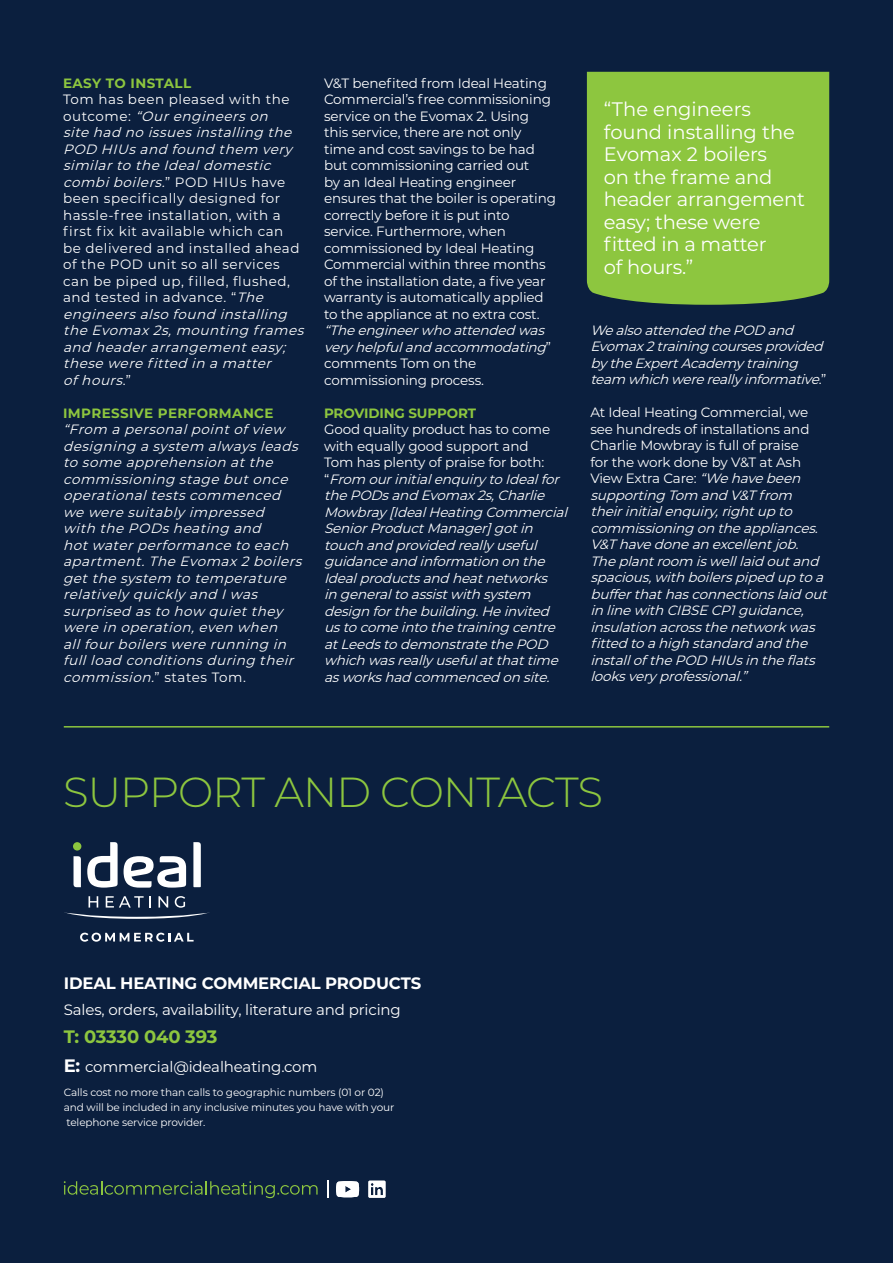
<style>
.page{position:relative;width:893px;height:1263px;background:#0b1f3e}
.page>*{position:absolute;margin:0;border:0;box-sizing:border-box;transform-origin:0 0}
.t1{font:300 42px "Montserrat";letter-spacing:-.02em;color:#8dc63f}
.t2{font:19.5px/22.5px "Montserrat";letter-spacing:-.01em;color:#fff}
.t3{font:700 18px "Montserrat";letter-spacing:-.01em;color:#8dc63f}
.t4{font:700 16.5px "Montserrat";letter-spacing:-.01em;color:#fff}
.t5{font:15px "Montserrat";letter-spacing:-.01em;color:#fff}
.t6{font:italic 13.5px/16.5px "Montserrat";letter-spacing:.035em;color:#fff}
.t7{font:13.5px/16.5px "Montserrat";letter-spacing:.04em;color:#fff}
.t8{font:13.5px/16.5px "Montserrat";letter-spacing:-.01em;color:#fff}
.t9{font:700 13.5px "Montserrat";letter-spacing:.025em;color:#8dc63f}
.t10{font:700 13.5px "Montserrat";letter-spacing:-.01em;color:#8dc63f}
.t11{font:10.5px/15px "Montserrat";letter-spacing:-.01em;color:#fff}
.s1{font-style:italic}
.s2{font-style:normal}
.s3{font-weight:700;font-size:18px}
</style>
<div class="page">
<svg style="left:64px;top:1181px;width:254px;height:17px"></svg>
<svg style="left:327px;top:1181px;width:1px;height:17px"></svg>
<svg style="left:368px;top:1181px;width:17px;height:17px"></svg>
<svg style="left:336px;top:1181px;width:23px;height:16px"></svg>
<svg style="left:80px;top:933px;width:114px;height:9px"></svg>
<svg style="left:87px;top:842px;width:31px;height:46px"></svg>
<svg style="left:193px;top:842px;width:8px;height:45px"></svg>
<svg style="left:74px;top:856px;width:7px;height:31px"></svg>
<svg style="left:124px;top:856px;width:62px;height:32px"></svg>
<svg style="left:64px;top:896px;width:146px;height:23px"></svg>
<div style="left:73px;top:842px;width:8px;height:8px;background:#8dc63f;border-radius:50%"></div>
<div style="left:587px;top:72px;width:242px;height:233px;background:#8dc63f"></div>
<hr style="left:64px;top:726px;width:765px;height:1px;background:#8dc63f">
<p class="t9" style="left:63px;top:73px;width:130px">EASY TO INSTALL</p>
<p class="t7" style="left:63px;top:91px;width:247px">Tom has been pleased with the<br>o u t c o m e : <span class="s1">“Ourengineerson<br>site had no issuesinstalling the<br>POD HIUsand found them very similarto the Idealdomestic combiboilers.</span>” P O D H I U s h a ve been specifically designed for hassle-free installation, with a first fix kit available which can<br>be delivered and installed ahead of the POD unit so all services can be piped up, filled, flushed, and tested in advance. “<span class="s1">The engineersalso found installing the Evomax2s,mounting frames and headerarrangementeasy; these were fitted in a matter ofhours</span>. ”</p>
<p class="t9" style="left:63px;top:403px;width:212px">IMPRESSIVE PERFORMANCE</p>
<p class="t6" style="left:63px;top:421px;width:245px">“From a personalpointofview designing a system alwaysleads to some apprehension atthe commissioning stage butonce operationaltestscommenced we were suitably impressed with the PODsheating and hotwaterperformance to each apartment.The Evomax2 boilers getthe system to temperature relatively quickly and Iwas surprised asto how quietthey were in operation,even when allfourboilerswere running in fullload conditionsduring their commission.<span class="s2">” st a te s To m .</span></p>
<p class="t8" style="left:324px;top:74px;width:234px">V&amp;T benefited from Ideal Heating<br>Commercial’s free commissioning service on the Evomax 2. Using this service, there are not only<br>time and cost savings to be had but commissioning carried out<br>by an Ideal Heating engineer ensures that the boiler is operating correctly before it is put into service. Furthermore, when commissioned by Ideal Heating<br>Commercial within three months of the installation date, a five year warranty is automatically applied to the appliance at no extra cost.</p>
<p class="t6" style="left:324px;top:322px;width:228px">“Theengineerwhoattended was very helpfuland accommodating<span class="s2">” comments Tom on the commissioning process.</span></p>
<p class="t10" style="left:324px;top:403px;width:154px">PROVIDING SUPPORT</p>
<p class="t6" style="left:324px;top:420px;width:249px"><span class="s2">Good quality product has to come with equally good support and<br>Tom has plenty of praise for both:<br>“</span> From ourinitialenquiry toIdealfor thePODsand Evomax2s,Charlie<br>Mowbray [IdealHeating Commercial<br>SeniorProductManager]gotin touchand provided really useful guidanceand informationonthe<br>Idealproductsand heatnetworks ingeneraltoassistwithsystem designforthebuilding.Heinvited ustocomeintothetraining centre atLeedstodemonstratethePOD whichwasreally usefulatthattime asworkshad commenced onsite.</p>
<h2 class="t2" style="left:604px;top:97px;width:203px">“The engineers found installing the<br>Evomax 2 boilers<br>on the frame and header arrangement easy; these were fitted in a matter<br>of hours.”</h2>
<p class="t6" style="left:590px;top:321px;width:238px">WealsoattendedthePOD and<br>Evomax2trainingcoursesprovided by theExpertAcademy training team whichwerereally informative<span class="s2">. ”</span></p>
<p class="t6" style="left:590px;top:404px;width:243px"><span class="s2">At Ideal Heating Commercial, we see hundreds of installations and<br>Charlie Mowbray is full of praise<br>for the work done by V&amp;T at Ash<br>View Extra Care:</span> “Wehavebeen supporting Tom and V&amp;Tfrom theirinitialenquiry,rightup to commissioning ontheappliances.<br>V&amp;Thavedoneanexcellentjob.<br>Theplantroom iswelllaid outand spacious,withboilerspiped up toa bufferthathasconnectionslaid out inlinewithCIBSECP1guidance, insulationacrossthenetworkwas fitted toahighstandard and the installofthePOD HIUsintheflats looksvery professional.”</p>
<h1 class="t1" style="left:63px;top:764px;width:541px">SUPPORT AND CONTACTS</h1>
<p class="t4" style="left:64px;top:971px;width:359px">IDEAL HEATING COMMERCIAL PRODUCTS</p>
<p class="t5" style="left:64px;top:999px;width:339px">Sales, orders, availability, literature and pricing</p>
<h3 class="t3" style="left:64px;top:1024px;width:155px">T: 03330 040 393</h3>
<p class="t5" style="left:64px;top:1056px;width:255px"><span class="s3">E:</span> commercial@idealheating.com</p>
<p class="t11" style="left:64px;top:1084px;width:332px">Calls cost no more than calls to geographic numbers (01 or 02) and will be included in any inclusive minutes you have with your telephone service provider.</p>
</div>
